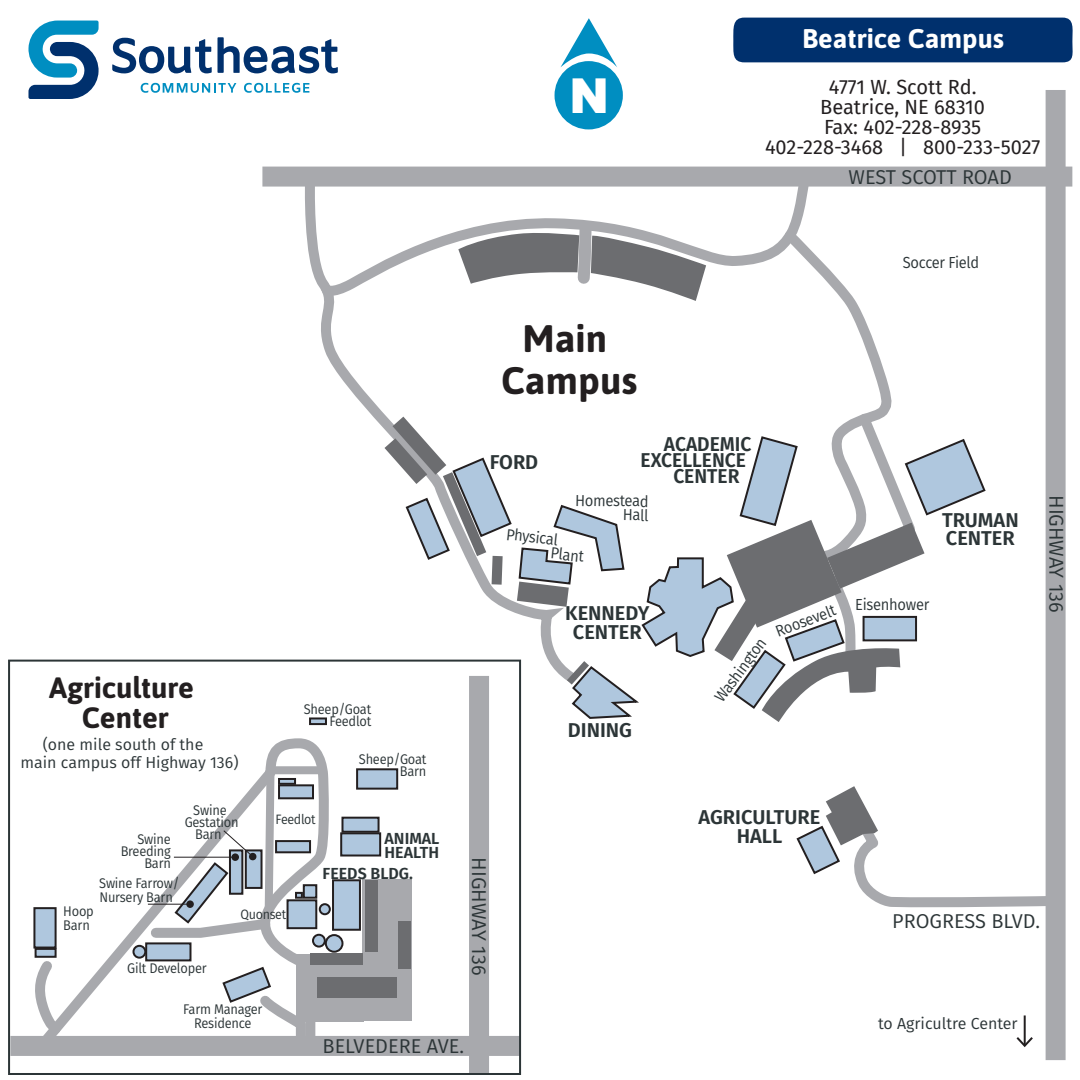
<style>
.page{position:relative;width:1080px;height:1080px;background:#fff}
.page>*{position:absolute;margin:0;border:0;box-sizing:border-box;transform-origin:0 0}
.t1{font:900 48.2px "Arial";color:#fff}
.t2{font:700 38.2px/41.8px "Asap";color:#231f20;text-align:center}
.t3{font:700 29.4px/30px "Asap";color:#231f20;text-align:center}
.t4{font:700 27px "Asap";color:#fff}
.t5{font:20px/20px "Fira Sans";color:#231f20;text-align:center}
.t6{font:20px "Fira Sans";color:#2c3537}
.t7{font:600 20px/18.6px "Fira Sans";color:#2c3537;text-align:center}
.t8{font:600 20px "Fira Sans";color:#2c3537;scale:.96 1}
.t9{font:16px/18px "Fira Sans";color:#2c3537}
.t10{font:16px/14px "Fira Sans";color:#2c3537;text-align:right;scale:.92 1}
.t11{font:600 16px/14px "Fira Sans";color:#2c3537}
.t12{font:16px "Fira Sans";letter-spacing:-.025em;color:#2c3537;scale:.92 1}
.t13{font:16px "Fira Sans";letter-spacing:-.02em;color:#2c3537;scale:.92 1}
.t14{font:14px/12px "Fira Sans";letter-spacing:-.02em;color:#2c3537;text-align:right;scale:.92 1}
.t15{font:13.6px "Fira Sans";letter-spacing:-.03em;color:#2c3537;scale:.92 1}
</style>
<div class="page">
<div style="left:733px;top:18px;width:340px;height:44px;background:#00306d"></div>
<div style="left:555px;top:61px;width:68px;height:68px;background:#008ec1;border-radius:50%"></div>
<svg style="left:560px;top:18px;width:57px;height:49px"></svg>
<svg style="left:28px;top:21px;width:71px;height:78px"></svg>
<svg style="left:141px;top:83px;width:95px;height:10px"></svg>
<svg style="left:244px;top:83px;width:65px;height:10px"></svg>
<svg style="left:112px;top:38px;width:100px;height:35px"></svg>
<svg style="left:218px;top:37px;width:120px;height:36px"></svg>
<svg style="left:395px;top:768px;width:3px;height:22px"></svg>
<svg style="left:309px;top:717px;width:18px;height:8px"></svg>
<div style="left:262px;top:167px;width:810px;height:20px;background:#a8a9ad"></div>
<div style="left:1046px;top:90px;width:20px;height:970px;background:#a8a9ad"></div>
<svg style="left:300px;top:186px;width:85px;height:474px"></svg>
<svg style="left:316px;top:186px;width:499px;height:113px"></svg>
<div style="left:469px;top:676px;width:20px;height:398px;background:#a8a9ad"></div>
<div style="left:10px;top:1036px;width:511px;height:20px;background:#a8a9ad"></div>
<svg style="left:33px;top:738px;width:293px;height:286px"></svg>
<div style="left:362px;top:879px;width:50px;height:142px;background:#a8a9ad"></div>
<svg style="left:33px;top:952px;width:33px;height:84px"></svg>
<hr style="left:1024px;top:1015px;width:2px;height:30px;background:#231f20">
<svg style="left:1017px;top:1037px;width:16px;height:10px"></svg>
<svg style="left:146px;top:762px;width:249px;height:274px"></svg>
<div style="left:8px;top:660px;width:513px;height:415px;border:2px solid #2c3537"></div>
<svg style="left:385px;top:215px;width:601px;height:507px"></svg>
<svg style="left:796px;top:786px;width:250px;height:127px"></svg>
<div style="left:318px;top:978px;width:79px;height:20px;background:#6c6d70"></div>
<div style="left:310px;top:954px;width:52px;height:11px;background:#6c6d70"></div>
<div style="left:365px;top:880px;width:12px;height:72px;background:#6c6d70"></div>
<div style="left:398px;top:921px;width:13px;height:47px;background:#6c6d70"></div>
<h1 class="t1" style="left:569px;top:61px;width:42px">N</h1>
<h3 class="t4" style="left:802px;top:19px;width:203px">Beatrice Campus</h3>
<h3 class="t5" style="left:765px;top:77px;width:277px">4771 W. Scott Rd.<br>Beatrice, NE 68310<br>Fax: 402-228-8935<br>402-228-3468 | 800-233-5027</h3>
<h3 class="t6" style="left:849px;top:162px;width:165px">WEST SCOTT ROAD</h3>
<p class="t12" style="left:903px;top:251px;width:85px">Soccer Field</p>
<h2 class="t2" style="left:501px;top:316px;width:138px">Main<br>Campus</h2>
<h3 class="t7" style="left:490px;top:452px;width:50px">FORD</h3>
<h3 class="t8" style="left:664px;top:428px;width:93px">ACADEMIC</h3>
<h3 class="t8" style="left:641px;top:444px;width:111px">EXCELLENCE</h3>
<h3 class="t8" style="left:673px;top:460px;width:70px">CENTER</h3>
<p class="t10" style="left:575px;top:493px;width:81px;rotate:1deg">Homestead<br>Hall</p>
<p class="t10" style="left:553px;top:532px;width:38px;text-align:left;text-indent:-46px;rotate:6deg">Physical<br>Plant</p>
<h3 class="t3" style="left:49px;top:671px;width:146px">Agriculture<br>Center</h3>
<p class="t9" style="left:20px;top:735px;width:220px;text-indent:22px">(one mile south of the main campus off Highway 136)</p>
<p class="t14" style="left:304px;top:703px;width:75px">Sheep/Goat<br>Feedlot</p>
<p class="t14" style="left:359px;top:753px;width:75px">Sheep/Goat<br>Barn</p>
<p class="t14" style="left:121px;top:833px;width:56px">Swine<br>Breeding<br>Barn</p>
<p class="t14" style="left:185px;top:803px;width:60px;text-align:center">Swine<br>Gestation<br>Barn</p>
<p class="t15" style="left:276px;top:809px;width:45px">Feedlot</p>
<p class="t14" style="left:99px;top:876px;width:89px;line-height:14px;text-align:left">Swine Farrow/<br>Nursery Barn</p>
<p class="t14" style="left:63px;top:904px;width:35px;line-height:14px;text-align:left">Hoop<br>Barn</p>
<p class="t15" style="left:241px;top:904px;width:51px">Quonset</p>
<p class="t11" style="left:385px;top:831px;width:56px">ANIMAL<br>HEALTH</p>
<p class="t11" style="left:323px;top:865px;width:92px">FEEDS BLDG.</p>
<p class="t14" style="left:127px;top:962px;width:88px">Gilt Developer</p>
<p class="t14" style="left:183px;top:1002px;width:88px;line-height:14px;text-align:center">Farm Manager<br>Residence</p>
<h3 class="t6" style="left:323px;top:1031px;width:143px">BELVEDERE AVE.</h3>
<h3 class="t6" style="left:494px;top:857px;width:119px;rotate:90deg">HIGHWAY 136</h3>
<h3 class="t7" style="left:565px;top:603px;width:86px">KENNEDY<br>CENTER</h3>
<h3 class="t7" style="left:568px;top:720px;width:66px">DINING</h3>
<p class="t10" style="left:712px;top:695px;width:83px;rotate:-53deg">Washington</p>
<p class="t10" style="left:774px;top:625px;width:70px;rotate:-21deg">Roosevelt</p>
<h3 class="t7" style="left:699px;top:807px;width:123px">AGRICULTURE<br>HALL</h3>
<h3 class="t7" style="left:942px;top:509px;width:78px;text-align:left">TRUMAN<br>CENTER</h3>
<p class="t13" style="left:855px;top:593px;width:82px">Eisenhower</p>
<h3 class="t6" style="left:1071px;top:495px;width:119px;rotate:90deg">HIGHWAY 136</h3>
<h3 class="t6" style="left:892px;top:906px;width:149px">PROGRESS BLVD.</h3>
<p class="t9" style="left:878px;top:1014px;width:141px">to Agricultre Center</p>
</div>
